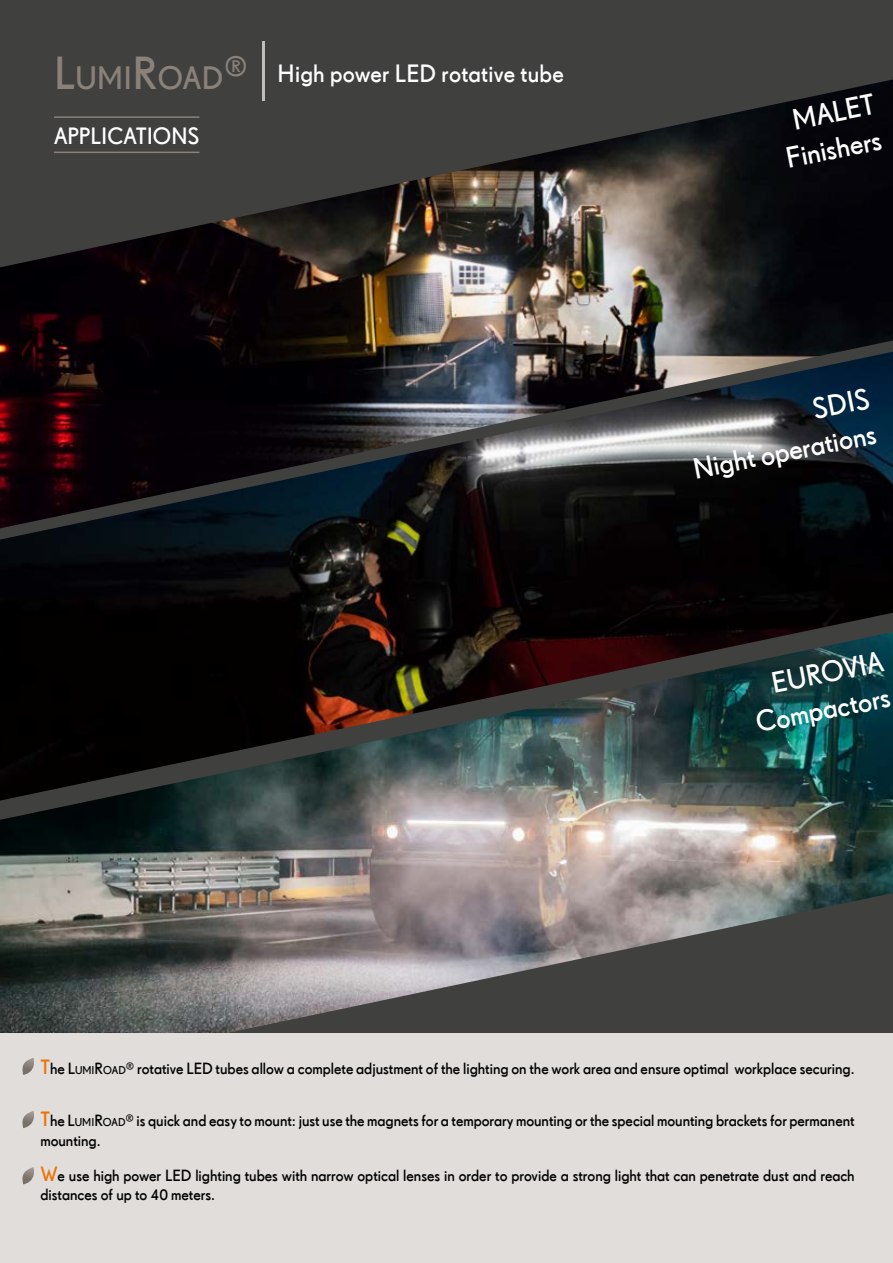
<style>
.page{position:relative;width:893px;height:1263px;background:#3c3c3b}
.page>*{position:absolute;margin:0;border:0;box-sizing:border-box;transform-origin:0 0}
.t1{font:600 30px/36px "Drescher Grotesk BT";color:#fff;text-align:right}
.t2{font:600 25.5px "Drescher Grotesk BT";letter-spacing:.01em;color:#fff}
.t3{font:600 24px "Drescher Grotesk BT";color:#fff}
.t4{font:600 16.5px/19.8px "Drescher Grotesk BT";color:#000}
.s1{font-size:47.1px;color:#8a8279}
.s2{font-size:33px;color:#8a8279}
.s3{font-size:21px;color:#ee7203}
.s4{font-style:inherit}
.s5{font-size:11.55px}
</style>
<div class="page">
<img style="left:0;top:528px;width:893px;height:104px">
<img style="left:0;top:79px;width:893px;height:449px">
<img style="left:0;top:632px;width:893px;height:402px">
<hr style="left:263px;top:41px;width:2px;height:60px;background:#c3bdb8">
<div style="left:0;top:1034px;width:893px;height:229px;background:#e0dddb"></div>
<svg style="left:22px;top:1058px;width:12px;height:17px"></svg>
<svg style="left:22px;top:1111px;width:12px;height:17px"></svg>
<svg style="left:22px;top:1167px;width:12px;height:17px"></svg>
<hr style="left:54px;top:116px;width:145px;height:2px;background:#8a8279">
<hr style="left:54px;top:152px;width:145px;height:1px;background:#8a8279">
<h2 class="t2" style="left:54px;top:59px;width:511px"><span class="s1">L</span><span class="s2">UMI</span><span class="s1">R</span><span class="s2">OAD</span><span class="s1">®</span> High power LED rotative tube</h2>
<h3 class="t3" style="left:54px;top:122px;width:147px">APPLICATIONS</h3>
<h1 class="t1" style="left:776px;top:105px;width:98px;text-align:center;rotate:-11deg">MALET<br>Finishers</h1>
<h1 class="t1" style="left:683px;top:416px;width:187px;rotate:-11deg">SDIS<br>Night operations</h1>
<h1 class="t1" style="left:746px;top:669px;width:138px;rotate:-11deg">EUROVIA<br>Compactors</h1>
<p class="t4" style="left:40px;top:1058px;width:816px"><span class="s3">T</span>he <span class="s4">L</span><span class="s5">UMI</span><span class="s4">R</span><span class="s5">OAD</span>® rotative LED tubes allow a complete adjustment of the lighting on the work area and ensure optimal workplace securing.</p>
<p class="t4" style="left:40px;top:1110px;width:816px"><span class="s3">T</span>he <span class="s4">L</span><span class="s5">UMI</span><span class="s4">R</span><span class="s5">OAD</span>® is quick and easy to mount: just use the magnets for a temporary mounting or the special mounting brackets for permanent mounting.</p>
<p class="t4" style="left:40px;top:1165px;width:816px"><span class="s3">W</span>e use high power LED lighting tubes with narrow optical lenses in order to provide a strong light that can penetrate dust and reach distances of up to 40 meters.</p>
</div>
